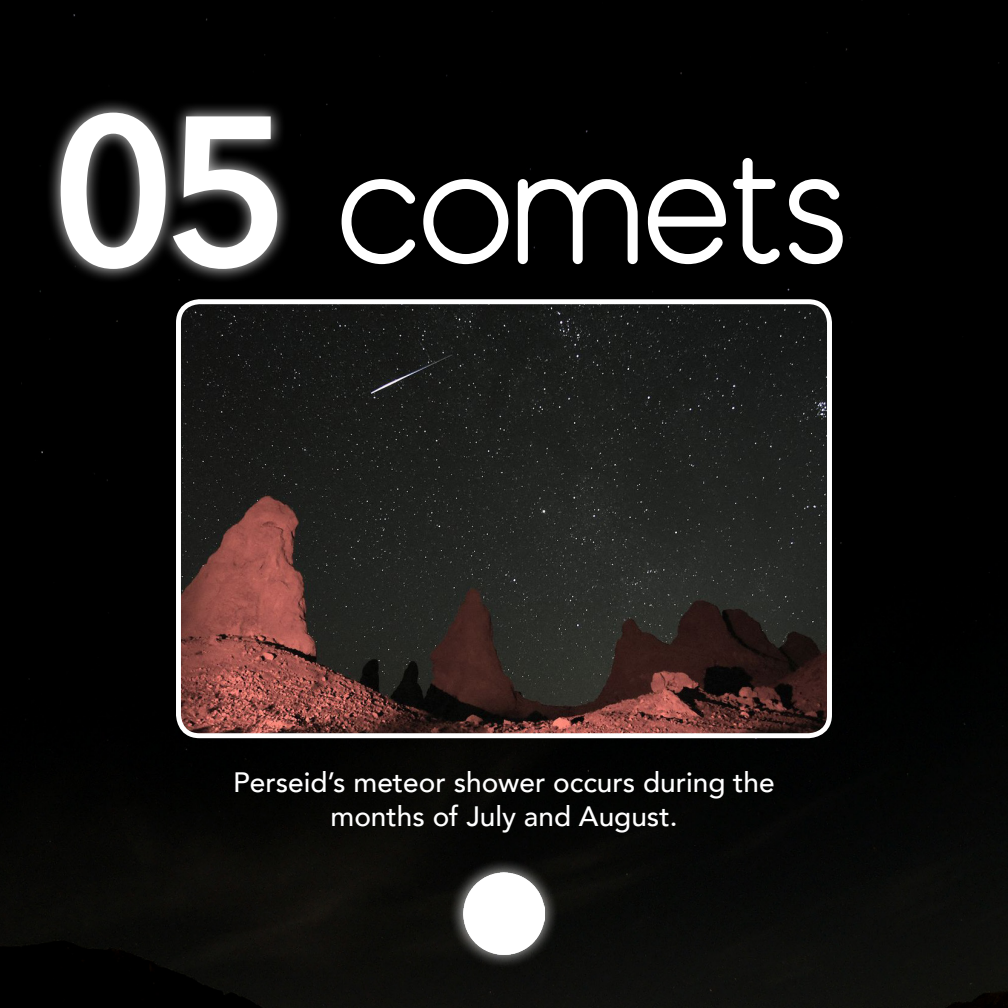
<style>
.page{position:relative;width:1008px;height:1008px;background:#fff}
.page>*{position:absolute;margin:0;border:0;box-sizing:border-box;transform-origin:0 0}
.t1{font:600 210px "Avenir Next";color:#fff}
.t2{font:157.5px "Moon 2.0";color:#fff}
.t3{font:500 28px/33.6px "Avenir";color:#fff;text-align:center}
</style>
<div class="page">
<img style="left:0;top:0;width:1008px;height:1008px">
<div style="left:449px;top:858px;width:110px;height:111px;background:#fff;opacity:.75"></div>
<img style="left:463px;top:873px;width:82px;height:81px">
<div style="left:46px;top:98px;width:246px;height:186px;background:#fff;opacity:.75"></div>
<img style="left:178px;top:302px;width:652px;height:434px">
<div style="left:176px;top:299px;width:656px;height:439px;border:5px solid #fff;border-radius:21px"></div>
<p class="t1" style="left:49px;top:12px;width:245px">05</p>
<p class="t2" style="left:337px;top:122px;width:512px">comets</p>
<p class="t3" style="left:233px;top:764px;width:543px">Perseid’s meteor shower occurs during the months of July and August.</p>
</div>
